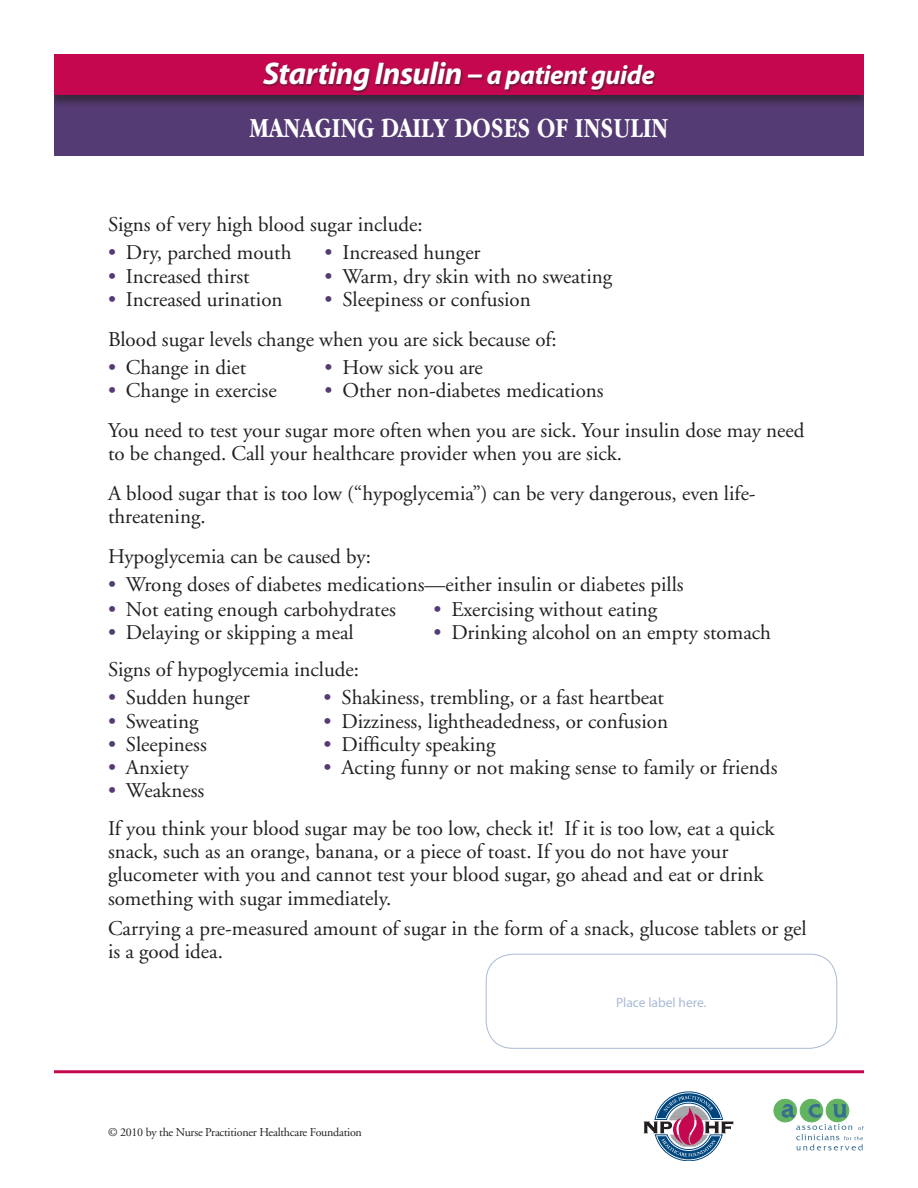
<style>
.page{position:relative;width:918px;height:1188px;background:#fff}
.page>*{position:absolute;margin:0;border:0;box-sizing:border-box;transform-origin:0 0}
.t1{font:italic 700 31.5px "Myriad Pro";letter-spacing:-.02em;color:#fff}
.t2{font:700 28.5px "Apple Garamond";color:#fff}
.t3{font:21px/23.2px "Adobe Garamond";color:#231f20}
.t4{font:13.5px "Myriad Pro";color:#aabad5}
.t5{font:12px "Adobe Garamond";letter-spacing:-.02em;color:#231f20}
.s1{font-size:27px}
.s2{color:#553b73}
</style>
<div class="page">
<hr style="left:54px;top:1070px;width:810px;height:3px;background:#c50750">
<div style="left:54px;top:68px;width:810px;height:88px;background:#553b73"></div>
<div style="left:46px;top:53px;width:826px;height:56px;background:#231f20;opacity:.65"></div>
<div style="left:54px;top:54px;width:810px;height:40px;background:#c50750"></div>
<div style="left:263px;top:61px;width:394px;height:33px;background:#231f20;opacity:.6"></div>
<svg style="left:796px;top:1124px;width:68px;height:26px"></svg>
<div style="left:774px;top:1099px;width:23px;height:23px;background:#63b461;border-radius:50%"></div>
<div style="left:774px;top:1099px;width:23px;height:23px;border:1px solid #63b461;border-radius:50%"></div>
<div style="left:800px;top:1099px;width:23px;height:23px;background:#63b461;border-radius:50%"></div>
<div style="left:800px;top:1099px;width:23px;height:23px;border:1px solid #63b461;border-radius:50%"></div>
<div style="left:826px;top:1099px;width:23px;height:23px;background:#63b461;border-radius:50%"></div>
<div style="left:826px;top:1099px;width:23px;height:23px;border:1px solid #63b461;border-radius:50%"></div>
<svg style="left:782px;top:1104px;width:13px;height:13px"></svg>
<svg style="left:809px;top:1104px;width:12px;height:13px"></svg>
<svg style="left:834px;top:1104px;width:12px;height:13px"></svg>
<svg style="left:644px;top:1092px;width:89px;height:69px"></svg>
<div style="left:0;top:0;width:54px;height:256px;background:#fff"></div>
<div style="left:864px;top:0;width:54px;height:256px;background:#fff"></div>
<div style="left:486px;top:954px;width:351px;height:94px;border:1px solid #aabad5;border-radius:27px"></div>
<p class="t1" style="left:263px;top:56px;width:393px">Starting Insulin – <span class="s1">a patient guide</span></p>
<p class="t2" style="left:250px;top:112px;width:420px">MANAGING DAILY DOSES OF INSULIN</p>
<p class="t3" style="left:108px;top:214px;width:316px">Signs of very high blood sugar include:</p>
<p class="t3" style="left:108px;top:242px;width:185px"><span class="s2">•</span> Dry, parched mouth</p>
<p class="t3" style="left:108px;top:265px;width:143px"><span class="s2">•</span> Increased thirst</p>
<p class="t3" style="left:108px;top:288px;width:176px"><span class="s2">•</span> Increased urination</p>
<p class="t3" style="left:325px;top:242px;width:158px"><span class="s2">•</span> Increased hunger</p>
<p class="t3" style="left:325px;top:265px;width:289px"><span class="s2">•</span> Warm, dry skin with no sweating</p>
<p class="t3" style="left:325px;top:288px;width:208px"><span class="s2">•</span> Sleepiness or confusion</p>
<p class="t3" style="left:108px;top:328px;width:450px">Blood sugar levels change when you are sick because of:</p>
<p class="t3" style="left:108px;top:356px;width:140px"><span class="s2">•</span> Change in diet</p>
<p class="t3" style="left:108px;top:380px;width:170px"><span class="s2">•</span> Change in exercise</p>
<p class="t3" style="left:325px;top:356px;width:160px"><span class="s2">•</span> How sick you are</p>
<p class="t3" style="left:325px;top:380px;width:281px"><span class="s2">•</span> Other non-diabetes medications</p>
<p class="t3" style="left:108px;top:419px;width:698px">You need to test your sugar more often when you are sick. Your insulin dose may need to be changed. Call your healthcare provider when you are sick.</p>
<p class="t3" style="left:108px;top:482px;width:649px">A blood sugar that is too low (“hypoglycemia”) can be very dangerous, even life&shy;threatening.</p>
<p class="t3" style="left:108px;top:545px;width:265px">Hypoglycemia can be caused by:</p>
<p class="t3" style="left:108px;top:573px;width:577px"><span class="s2">•</span> Wrong doses of diabetes medications—either insulin or diabetes pills</p>
<p class="t3" style="left:108px;top:598px;width:289px"><span class="s2">•</span> Not eating enough carbohydrates</p>
<p class="t3" style="left:108px;top:621px;width:247px"><span class="s2">•</span> Delaying or skipping a meal</p>
<p class="t3" style="left:433px;top:598px;width:225px"><span class="s2">•</span> Exercising without eating</p>
<p class="t3" style="left:433px;top:621px;width:339px"><span class="s2">•</span> Drinking alcohol on an empty stomach</p>
<p class="t3" style="left:108px;top:658px;width:253px">Signs of hypoglycemia include:</p>
<p class="t3" style="left:108px;top:687px;width:143px"><span class="s2">•</span> Sudden hunger</p>
<p class="t3" style="left:108px;top:710px;width:92px"><span class="s2">•</span> Sweating</p>
<p class="t3" style="left:108px;top:733px;width:100px"><span class="s2">•</span> Sleepiness</p>
<p class="t3" style="left:108px;top:756px;width:82px"><span class="s2">•</span> Anxiety</p>
<p class="t3" style="left:108px;top:780px;width:98px"><span class="s2">•</span> Weakness</p>
<p class="t3" style="left:324px;top:687px;width:342px"><span class="s2">•</span> Shakiness, trembling, or a fast heartbeat</p>
<p class="t3" style="left:324px;top:710px;width:346px"><span class="s2">•</span> Dizziness, lightheadedness, or confusion</p>
<p class="t3" style="left:324px;top:733px;width:173px"><span class="s2">•</span> Difficulty speaking</p>
<p class="t3" style="left:324px;top:756px;width:455px"><span class="s2">•</span> Acting funny or not making sense to family or friends</p>
<p class="t3" style="left:108px;top:817px;width:668px">If you think your blood sugar may be too low, check it! If it is too low, eat a quick snack, such as an orange, banana, or a piece of toast. If you do not have your glucometer with you and cannot test your blood sugar, go ahead and eat or drink something with sugar immediately.</p>
<p class="t3" style="left:108px;top:917px;width:700px">Carrying a pre-measured amount of sugar in the form of a snack, glucose tablets or gel is a good idea.</p>
<p class="t5" style="left:108px;top:1126px;width:255px">© 2010 by the Nurse Practitioner Healthcare Foundation</p>
<p class="t4" style="left:616px;top:995px;width:92px">Place label here.</p>
</div>
